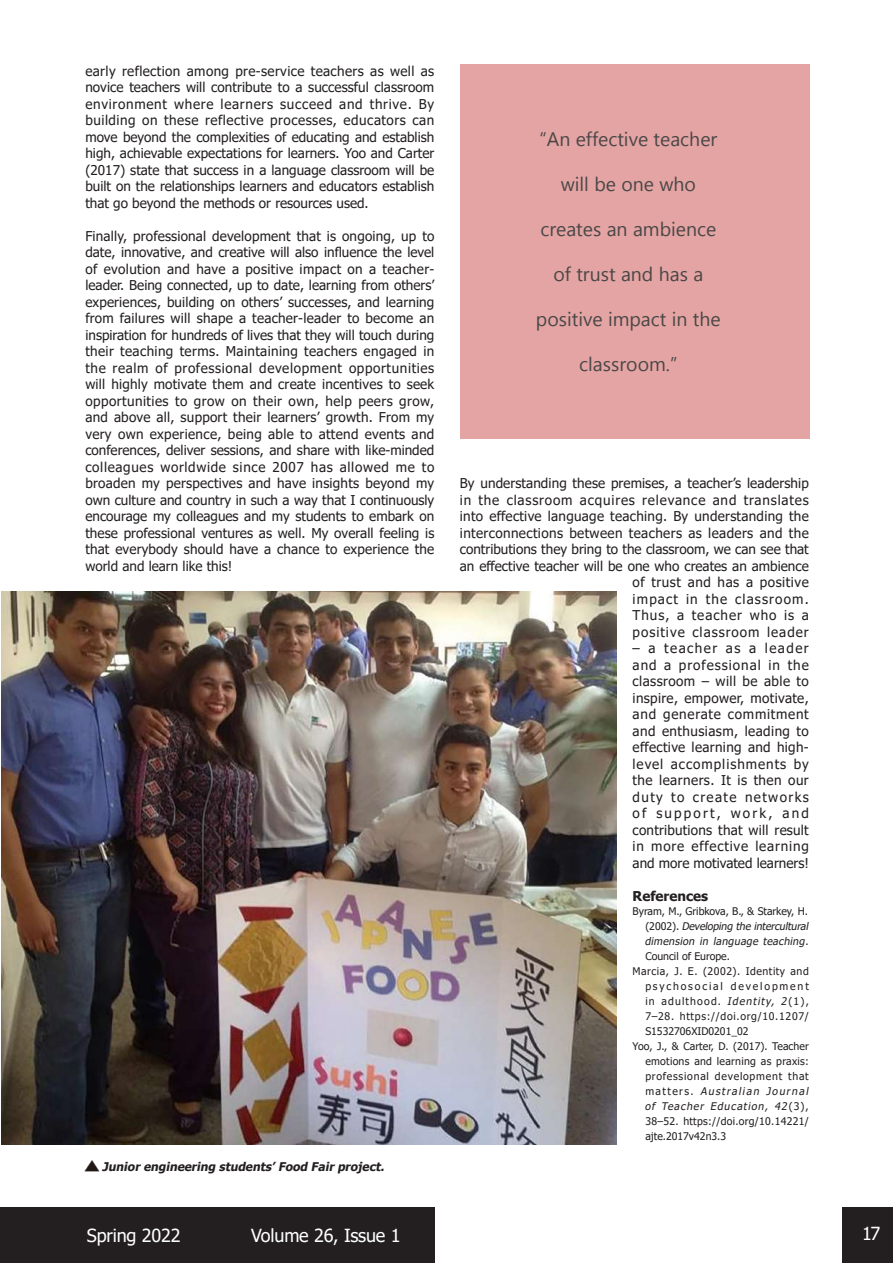
<style>
.page{position:relative;width:893px;height:1263px;background:#fff}
.page>*{position:absolute;margin:0;border:0;box-sizing:border-box;transform-origin:0 0}
.t1{font:19.5px "Gadugi";color:#231f20}
.t2{font:18px "Tahoma";letter-spacing:-.01em;color:#fff}
.t3{font:13.5px/16.5px "Tahoma";letter-spacing:.01em;color:#231f20;text-align:justify}
.t4{font:700 13.5px "Tahoma";color:#231f20}
.t5{font:italic 700 12px "Tahoma";color:#231f20}
.t6{font:italic 10.5px "Tahoma";color:#231f20}
.t7{font:10.5px "Tahoma";color:#231f20}
.t8{font:10.5px "Tahoma";letter-spacing:.025em;color:#231f20}
.t9{font:10.5px "Tahoma";letter-spacing:.005em;color:#231f20}
.t10{font:10.5px "Tahoma";letter-spacing:.05em;color:#231f20}
.t11{font:10.5px "Tahoma";letter-spacing:.065em;color:#231f20}
.t12{font:10.5px "Tahoma";letter-spacing:.075em;color:#231f20}
.t13{font:10.5px "Tahoma";letter-spacing:.11em;color:#231f20}
.t14{font:10.5px "Tahoma";letter-spacing:.175em;color:#231f20}
.s1{font-style:normal}
.s2{font-style:italic}
</style>
<div class="page">
<div style="left:1px;top:1208px;width:434px;height:55px;background:#231f20"></div>
<div style="left:842px;top:1208px;width:51px;height:55px;background:#231f20"></div>
<hr style="left:0;top:1208px;width:2px;height:55px;background:#231f20">
<div style="left:460px;top:64px;width:349px;height:375px;background:#e3a4a3"></div>
<img style="left:2px;top:591px;width:615px;height:553px">
<img style="left:84px;top:1160px;width:16px;height:11px">
<p class="t3" style="left:85px;top:63px;width:350px">early reflection among pre-service teachers as well as novice teachers will contribute to a successful classroom environment where learners succeed and thrive. By building on these reflective processes, educators can move beyond the complexities of educating and establish high, achievable expectations for learners. Yoo and Carter (2017) state that success in a language classroom will be built on the relationships learners and educators establish that go beyond the methods or resources used.</p>
<p class="t3" style="left:85px;top:228px;width:350px">Finally, professional development that is ongoing, up to date, innovative, and creative will also influence the level of evolution and have a positive impact on a teacher&shy;leader. Being connected, up to date, learning from others’ experiences, building on others’ successes, and learning from failures will shape a teacher-leader to become an inspiration for hundreds of lives that they will touch during their teaching terms. Maintaining teachers engaged in the realm of professional development opportunities will highly motivate them and create incentives to seek opportunities to grow on their own, help peers grow, and above all, support their learners’ growth. From my very own experience, being able to attend events and conferences, deliver sessions, and share with like-minded colleagues worldwide since 2007 has allowed me to broaden my perspectives and have insights beyond my own culture and country in such a way that I continuously encourage my colleagues and my students to embark on these professional ventures as well. My overall feeling is that everybody should have a chance to experience the world and learn like this!</p>
<p class="t5" style="left:102px;top:1158px;width:286px">Juniorengineering students’Food Fairproject.</p>
<h1 class="t1" style="left:539px;top:127px;width:179px">“An effective teacher</h1>
<h1 class="t1" style="left:561px;top:172px;width:137px">will be one who</h1>
<h1 class="t1" style="left:540px;top:217px;width:177px">creates an ambience</h1>
<h1 class="t1" style="left:553px;top:262px;width:151px">of trust and has a</h1>
<h1 class="t1" style="left:536px;top:307px;width:186px">positive impact in the</h1>
<h1 class="t1" style="left:579px;top:352px;width:100px">classroom.”</h1>
<p class="t3" style="left:460px;top:476px;width:350px;text-align:right">By understanding these premises, a teacher’s leadership in the classroom acquires relevance and translates into effective language teaching. By understanding the interconnections between teachers as leaders and the contributions they bring to the classroom, we can see that an effective teacher will be one who creates an ambience of trust and has a positive<br>impact in the classroom.<br>Thus, a teacher who is a<br>positive classroom leader</p>
<p class="t3" style="left:633px;top:641px;width:178px">– a teacher as a leader and a professional in the classroom – will be able to inspire, empower, motivate, and generate commitment and enthusiasm, leading to effective learning and high&shy;level accomplishments by the learners. It is then our duty to create networks of support, work, and contributions that will result in more effective learning and more motivated learners!</p>
<p class="t4" style="left:633px;top:886px;width:77px">References</p>
<p class="t7" style="left:633px;top:904px;width:177px">Byram, M., Gribkova, B., &amp; Starkey, H.</p>
<p class="t6" style="left:645px;top:919px;width:167px"><span class="s1">( 2 0 0 2 ) .</span> Developing the intercultural</p>
<p class="t6" style="left:645px;top:934px;width:166px">dimension in language teaching<span class="s1">.</span></p>
<p class="t7" style="left:645px;top:949px;width:86px">Council of Europe.</p>
<p class="t10" style="left:633px;top:964px;width:178px">Marcia, J. E. (2002). Identity and</p>
<p class="t14" style="left:645px;top:979px;width:165px">psychosocial development</p>
<p class="t13" style="left:645px;top:994px;width:165px">in adulthood. <span class="s2">Identity, 2</span>(1),</p>
<p class="t11" style="left:645px;top:1009px;width:165px">7–28. https://doi.org/10.1207/</p>
<p class="t7" style="left:645px;top:1024px;width:105px">S1532706XID0201_02</p>
<p class="t9" style="left:633px;top:1039px;width:178px">Yoo, J., &amp; Carter, D. (2017). Teacher</p>
<p class="t8" style="left:645px;top:1054px;width:165px">emotions and learning as praxis:</p>
<p class="t12" style="left:645px;top:1069px;width:165px">professional development that</p>
<p class="t6" style="left:645px;top:1084px;width:167px"><span class="s1">m a tte r s .</span> Australian Journal</p>
<p class="t6" style="left:645px;top:1099px;width:166px">of Teacher Education, 42<span class="s1">( 3 ) ,</span></p>
<p class="t8" style="left:645px;top:1114px;width:165px">38–52. https://doi.org/10.14221/</p>
<p class="t7" style="left:645px;top:1129px;width:82px">ajte.2017v42n3.3</p>
<h2 class="t2" style="left:87px;top:1223px;width:95px">Spring 2022</h2>
<h2 class="t2" style="left:251px;top:1223px;width:151px">Volume 26, Issue 1</h2>
<h2 class="t2" style="left:862px;top:1221px;width:20px">17</h2>
</div>
